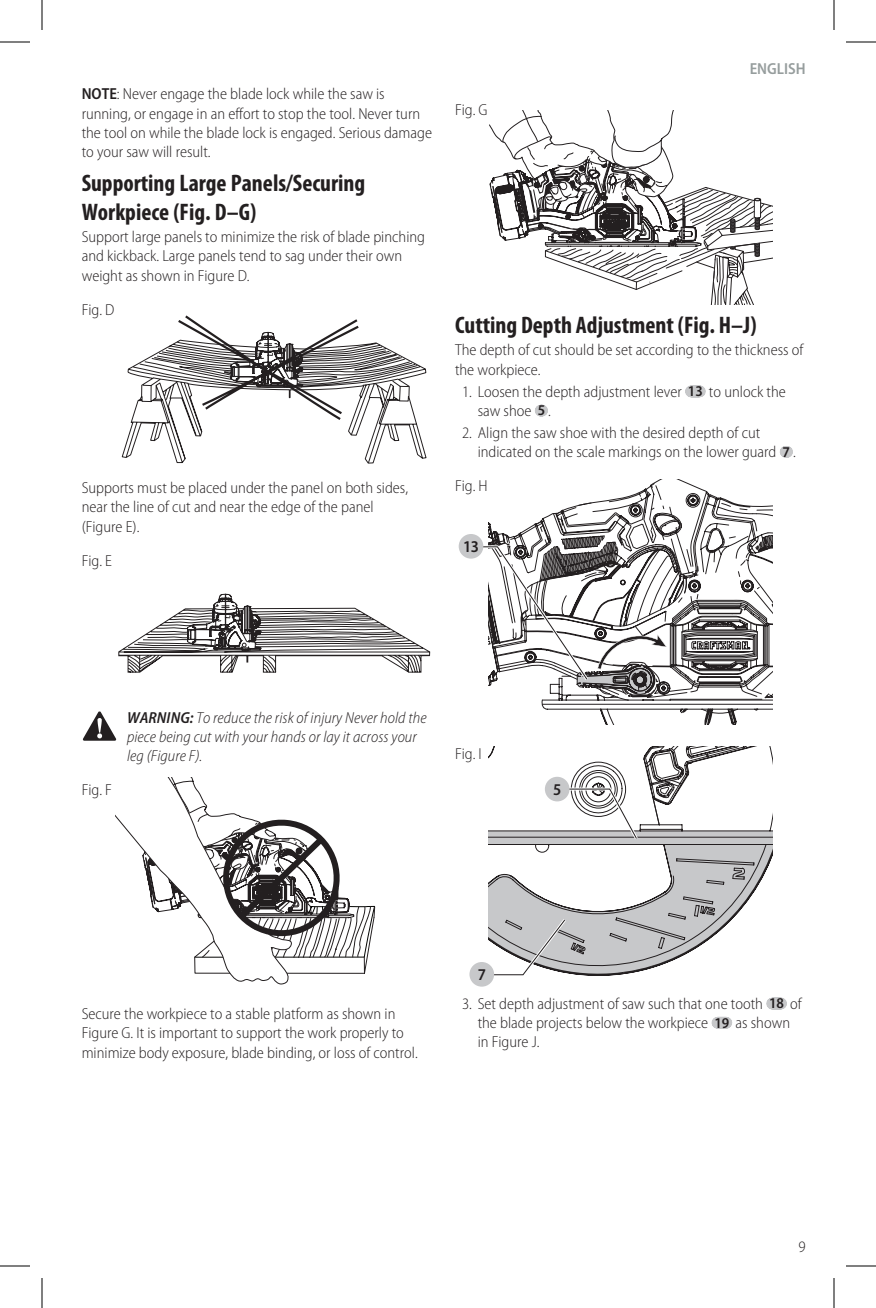
<style>
.page{position:relative;width:876px;height:1308px;background:#fff}
.page>*{position:absolute;margin:0;border:0;box-sizing:border-box;transform-origin:0 0}
.t1{font:64px "Triangle General";color:#231f20}
.t2{font:700 condensed 24px/28.8px "Myriad Pro";color:#231f20}
.t3{font:600 semi-condensed 16.4px "Myriad Pro";color:#231f20}
.t4{font:300 semi-condensed 16px/19.2px "Myriad Pro";color:#231f20}
.t5{font:italic 300 semi-condensed 16px/19.2px "Myriad Pro";letter-spacing:.005em;color:#231f20}
.t6{font:600 semi-condensed 16px "Myriad Pro";color:#969d9d}
.s1{font-weight:600}
.s2{font-weight:600;font-size:15px}
</style>
<div class="page">
<svg style="left:122px;top:315px;width:304px;height:148px"></svg>
<svg style="left:118px;top:593px;width:313px;height:80px"></svg>
<svg style="left:116px;top:777px;width:259px;height:207px"></svg>
<svg style="left:691px;top:386px;width:9px;height:11px"></svg>
<svg style="left:786px;top:446px;width:1px;height:12px"></svg>
<svg style="left:772px;top:998px;width:9px;height:11px"></svg>
<svg style="left:717px;top:1017px;width:9px;height:12px"></svg>
<svg style="left:489px;top:111px;width:283px;height:193px"></svg>
<svg style="left:474px;top:483px;width:298px;height:242px"></svg>
<div style="left:459px;top:534px;width:24px;height:25px;background:#c7c8ca;border-radius:12px"></div>
<svg style="left:485px;top:747px;width:287px;height:232px"></svg>
<div style="left:545px;top:777px;width:25px;height:24px;background:#c7c8ca;border-radius:12px"></div>
<div style="left:469px;top:962px;width:25px;height:25px;background:#c7c8ca;border-radius:12px"></div>
<hr style="left:0;top:42px;width:30px;height:1px;background:#000">
<hr style="left:846px;top:42px;width:30px;height:1px;background:#000">
<hr style="left:0;top:1266px;width:30px;height:1px;background:#000">
<hr style="left:846px;top:1266px;width:30px;height:1px;background:#000">
<hr style="left:42px;top:0;width:1px;height:30px;background:#000">
<hr style="left:42px;top:1278px;width:1px;height:30px;background:#000">
<hr style="left:834px;top:0;width:1px;height:30px;background:#000">
<hr style="left:834px;top:1278px;width:1px;height:30px;background:#000">
<p class="t4" style="left:82px;top:85px;width:352px"><span class="s1">NOTE</span>: Never engage the blade lock while the saw is running, or engage in an effort to stop the tool. Never turn the tool on while the blade lock is engaged. Serious damage to your saw will result.</p>
<h2 class="t2" style="left:82px;top:169px;width:285px">Supporting Large Panels/Securing<br>Workpiece (Fig. D–G)</h2>
<p class="t4" style="left:82px;top:228px;width:345px">Support large panels to minimize the risk of blade pinching and kickback. Large panels tend to sag under their own weight as shown in Figure D.</p>
<p class="t4" style="left:82px;top:300px;width:34px">Fig. D</p>
<p class="t4" style="left:82px;top:479px;width:328px">Supports must be placed under the panel on both sides, near the line of cut and near the edge of the panel (Figure E).</p>
<p class="t4" style="left:82px;top:551px;width:32px">Fig. E</p>
<p class="t4" style="left:455px;top:101px;width:34px">Fig. G</p>
<p class="t6" style="left:750px;top:60px;width:57px">English</p>
<h2 class="t2" style="left:455px;top:311px;width:303px">Cutting Depth Adjustment (Fig. H–J)</h2>
<p class="t4" style="left:455px;top:341px;width:350px">The depth of cut should be set according to the thickness of the workpiece.</p>
<p class="t4" style="left:478px;top:382px;width:310px;text-indent:-16px">1. Loosen the depth adjustment lever <span class="s2">13</span> to unlock the saw shoe <span class="s2">5</span> .</p>
<p class="t4" style="left:478px;top:423px;width:320px;text-indent:-16px">2. Align the saw shoe with the desired depth of cut indicated on the scale markings on the lower guard <span class="s2">7</span> .</p>
<p class="t4" style="left:455px;top:476px;width:34px">Fig. H</p>
<p class="t3" style="left:463px;top:537px;width:17px">13</p>
<h1 class="t1" style="left:82px;top:697px;width:37px">-</h1>
<p class="t5" style="left:127px;top:708px;width:301px"><span class="s1">WARNING:</span> To reduce the risk of injury Never hold the piece being cut with your hands or lay it across your leg (Figure F).</p>
<p class="t4" style="left:82px;top:781px;width:32px">Fig. F</p>
<p class="t4" style="left:455px;top:744px;width:28px">Fig. I</p>
<p class="t3" style="left:553px;top:780px;width:10px">5</p>
<p class="t4" style="left:82px;top:1005px;width:338px">Secure the workpiece to a stable platform as shown in<br>Figure G. It is important to support the work properly to minimize body exposure, blade binding, or loss of control.</p>
<p class="t3" style="left:478px;top:965px;width:10px">7</p>
<p class="t4" style="left:478px;top:994px;width:326px;text-indent:-16px">3. Set depth adjustment of saw such that one tooth <span class="s2">18</span> of the blade projects below the workpiece <span class="s2">19</span> as shown in Figure J.</p>
<p class="t4" style="left:798px;top:1237px;width:9px">9</p>
</div>
